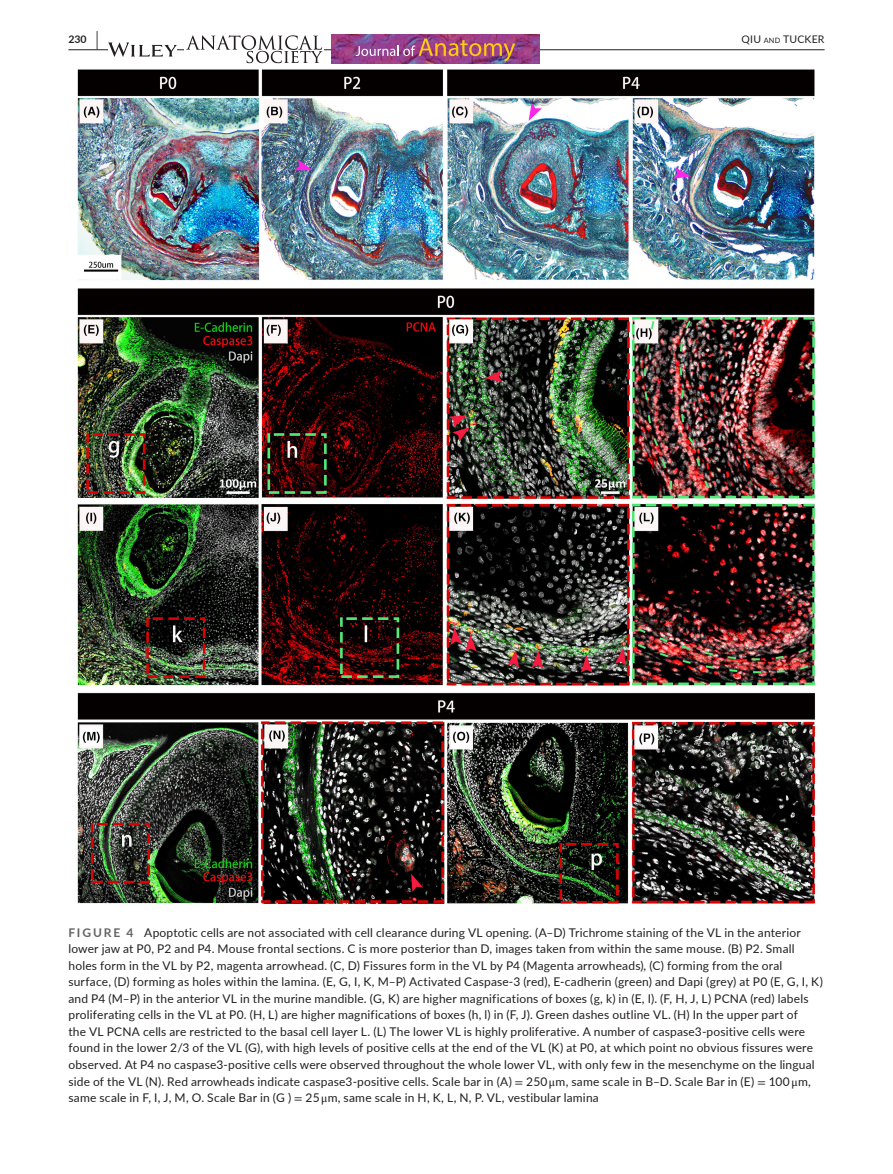
<style>
.page{position:relative;width:893px;height:1174px;background:#fff}
.page>*{position:absolute;margin:0;border:0;box-sizing:border-box;transform-origin:0 0}
.t1{font:12px/16.5px "Lato";letter-spacing:.015em;color:#231f20}
.t2{font:10.5px "Lato";letter-spacing:.02em;color:#231f20}
.t3{font:700 10.5px "Lato";color:#231f20}
.s1{font-size:19.5px}
.s2{font-size:7.35px}
.s3{font-weight:700;color:#636366}
.s4{font-family:"STIX"}
</style>
<div class="page">
<hr style="left:68px;top:49px;width:756px;height:1px;background:#231f20">
<svg style="left:108px;top:42px;width:69px;height:15px"></svg>
<img style="left:185px;top:35px;width:139px;height:29px">
<img style="left:331px;top:34px;width:209px;height:30px">
<img style="left:356px;top:39px;width:159px;height:22px">
<img style="left:78px;top:69px;width:737px;height:835px">
<p class="t3" style="left:68px;top:31px;width:31px">230 <span class="s1">|</span></p>
<p class="t2" style="left:742px;top:31px;width:84px">QIU <span class="s2">and</span> TUCKER</p>
<p class="t1" style="left:68px;top:923px;width:756px"><span class="s3">FIGURE 4</span> Apoptotic cells are not associated with cell clearance during VL opening. (A–D) Trichrome staining of the VL in the anterior lower jaw at P0, P2 and P4. Mouse frontal sections. C is more posterior than D, images taken from within the same mouse. (B) P2. Small holes form in the VL by P2, magenta arrowhead. (C, D) Fissures form in the VL by P4 (Magenta arrowheads), (C) forming from the oral surface, (D) forming as holes within the lamina. (E, G, I, K, M–P) Activated Caspase-3 (red), E-cadherin (green) and Dapi (grey) at P0 (E, G, I, K) and P4 (M–P) in the anterior VL in the murine mandible. (G, K) are higher magnifications of boxes (g, k) in (E, I). (F, H, J, L) PCNA (red) labels proliferating cells in the VL at P0. (H, L) are higher magnifications of boxes (h, l) in (F, J). Green dashes outline VL. (H) In the upper part of<br>the VL PCNA cells are restricted to the basal cell layer L. (L) The lower VL is highly proliferative. A number of caspase3-positive cells were found in the lower 2/3 of the VL (G), with high levels of positive cells at the end of the VL (K) at P0, at which point no obvious fissures were observed. At P4 no caspase3-positive cells were observed throughout the whole lower VL, with only few in the mesenchyme on the lingual side of the VL (N). Red arrowheads indicate caspase3-positive cells. Scale bar in (A) <span class="s4">=</span> 250 <span class="s4">μ</span>m, same scale in B–D. Scale Bar in (E) <span class="s4">=</span> 100 <span class="s4">μ</span>m, same scale in F, I, J, M, O. Scale Bar in (G ) <span class="s4">=</span> 25 <span class="s4">μ</span>m, same scale in H, K, L, N, P. VL, vestibular lamina</p>
</div>
